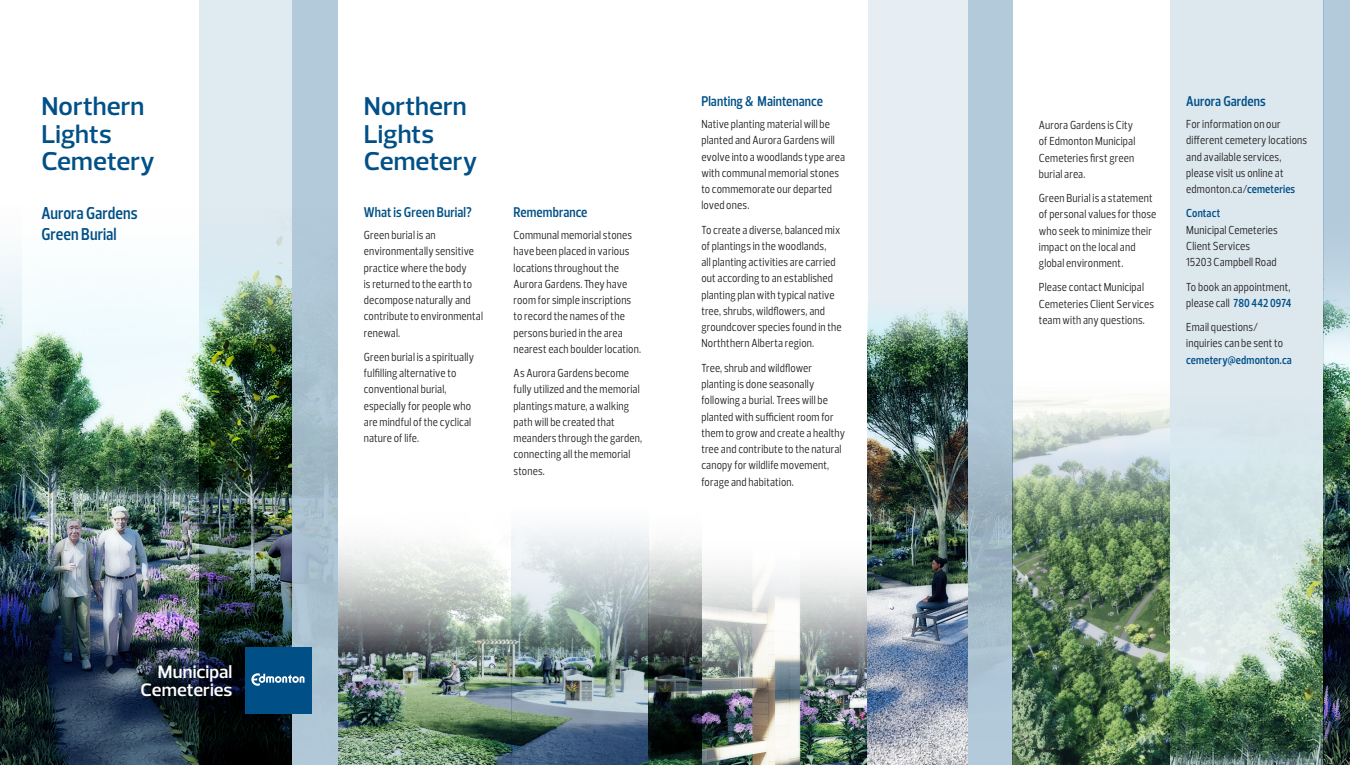
<style>
.page{position:relative;width:1350px;height:765px;background:#fff}
.page>*{position:absolute;margin:0;border:0;box-sizing:border-box;transform-origin:0 0}
.t1{font:600 26.25px/27.5px "Prelo";color:#005087}
.Text_Lockup{font:600 18.38px/17.9px "Prelo";letter-spacing:.005em;color:#fff;text-align:right}
.Heading_Brochure{font:600 17.5px/20.6px "Prelo Condensed";color:#005087}
.Subhead_Brochure{font:600 14.38px "Prelo Condensed";letter-spacing:.005em;color:#005087}
.Body_Brochure{font:11.88px/16.2px "Prelo Condensed";letter-spacing:.015em;color:#231f20}
.s1{font-weight:600;color:#005087}
</style>
<div class="page">
<img style="left:338px;top:544px;width:163px;height:77px">
<img style="left:511px;top:527px;width:138px;height:238px">
<img style="left:338px;top:621px;width:173px;height:144px">
<img style="left:22px;top:287px;width:177px;height:478px">
<div style="left:199px;top:0;width:93px;height:765px;background:#e0eaf1"></div>
<img style="left:199px;top:225px;width:93px;height:301px">
<div style="left:292px;top:0;width:46px;height:765px;background:#b3cadb"></div>
<svg style="left:26px;top:642px;width:173px;height:123px"></svg>
<img style="left:199px;top:526px;width:93px;height:239px">
<div style="left:245px;top:647px;width:66px;height:66px;background:#005087"></div>
<svg style="left:251px;top:673px;width:54px;height:13px"></svg>
<img style="left:0;top:254px;width:22px;height:511px">
<img style="left:649px;top:455px;width:219px;height:310px">
<div style="left:868px;top:0;width:144px;height:765px;background:#e6edf3"></div>
<img style="left:868px;top:306px;width:100px;height:459px">
<div style="left:968px;top:0;width:44px;height:765px;background:#b3cadb"></div>
<img style="left:968px;top:443px;width:44px;height:235px">
<img style="left:1012px;top:350px;width:158px;height:415px">
<div style="left:1170px;top:0;width:154px;height:765px;background:#d9e5ed"></div>
<img style="left:1170px;top:400px;width:154px;height:365px">
<div style="left:1324px;top:0;width:26px;height:765px;background:#b3cadb"></div>
<img style="left:1324px;top:269px;width:26px;height:496px">
<p class="t1" style="left:41px;top:93px;width:115px">Northern<br>Lights<br>Cemetery</p>
<p class="t1" style="left:364px;top:93px;width:115px">Northern<br>Lights<br>Cemetery</p>
<p class="Heading_Brochure" style="left:41px;top:203px;width:98px">Aurora Gardens<br>Green Burial</p>
<p class="Subhead_Brochure" style="left:364px;top:203px;width:109px">What is Green Burial?</p>
<p class="Body_Brochure" style="left:364px;top:227px;width:121px">Green burial is an environmentally sensitive practice where the body<br>is returned to the earth to decompose naturally and contribute to environmental renewal.</p>
<p class="Body_Brochure" style="left:364px;top:349px;width:112px">Green burial is a spiritually fulfilling alternative to conventional burial, especially for people who are mindful of the cyclical nature of life.</p>
<p class="Subhead_Brochure" style="left:514px;top:203px;width:75px">Remembrance</p>
<p class="Body_Brochure" style="left:514px;top:227px;width:129px">Communal memorial stones have been placed in various locations throughout the<br>Aurora Gardens. They have room for simple inscriptions to record the names of the persons buried in the area nearest each boulder location.</p>
<p class="Body_Brochure" style="left:514px;top:365px;width:130px">As Aurora Gardens become fully utilized and the memorial plantings mature, a walking path will be created that meanders through the garden, connecting all the memorial stones.</p>
<p class="Subhead_Brochure" style="left:701px;top:93px;width:123px">Planting &amp; Maintenance</p>
<p class="Body_Brochure" style="left:701px;top:116px;width:145px">Native planting material will be planted and Aurora Gardens will evolve into a woodlands type area with communal memorial stones to commemorate our departed loved ones.</p>
<p class="Body_Brochure" style="left:701px;top:222px;width:142px">To create a diverse, balanced mix of plantings in the woodlands,<br>all planting activities are carried out according to an established planting plan with typical native tree, shrubs, wildflowers, and groundcover species found in the<br>Norththern Alberta region.</p>
<p class="Body_Brochure" style="left:701px;top:360px;width:145px">Tree, shrub and wildflower planting is done seasonally following a burial. Trees will be planted with sufficient room for them to grow and create a healthy tree and contribute to the natural canopy for wildlife movement, forage and habitation.</p>
<p class="Text_Lockup" style="left:141px;top:663px;width:93px">Municipal<br>Cemeteries</p>
<p class="Body_Brochure" style="left:1039px;top:117px;width:98px">Aurora Gardens is City of Edmonton Municipal<br>Cemeteries first green burial area.</p>
<p class="Body_Brochure" style="left:1039px;top:190px;width:119px">Green Burial is a statement of personal values for those who seek to minimize their impact on the local and global environment.</p>
<p class="Body_Brochure" style="left:1039px;top:279px;width:117px">Please contact Municipal<br>Cemeteries Client Services team with any questions.</p>
<p class="Subhead_Brochure" style="left:1186px;top:93px;width:81px">Aurora Gardens</p>
<p class="Body_Brochure" style="left:1186px;top:116px;width:122px">For information on our different cemetery locations and available services, please visit us online at edmonton.ca/<span class="s1">cemeteries</span></p>
<p class="Body_Brochure" style="left:1186px;top:205px;width:93px"><span class="s1">Contact<br></span>Municipal Cemeteries<br>Client Services<br>15203 Campbell Road</p>
<p class="Body_Brochure" style="left:1186px;top:279px;width:107px">To book an appointment, please call <span class="s1">780 442 0974</span></p>
<p class="Body_Brochure" style="left:1186px;top:319px;width:107px">Email questions/ inquiries can be sent to <span class="s1">cemetery@edmonton.ca</span></p>
</div>
